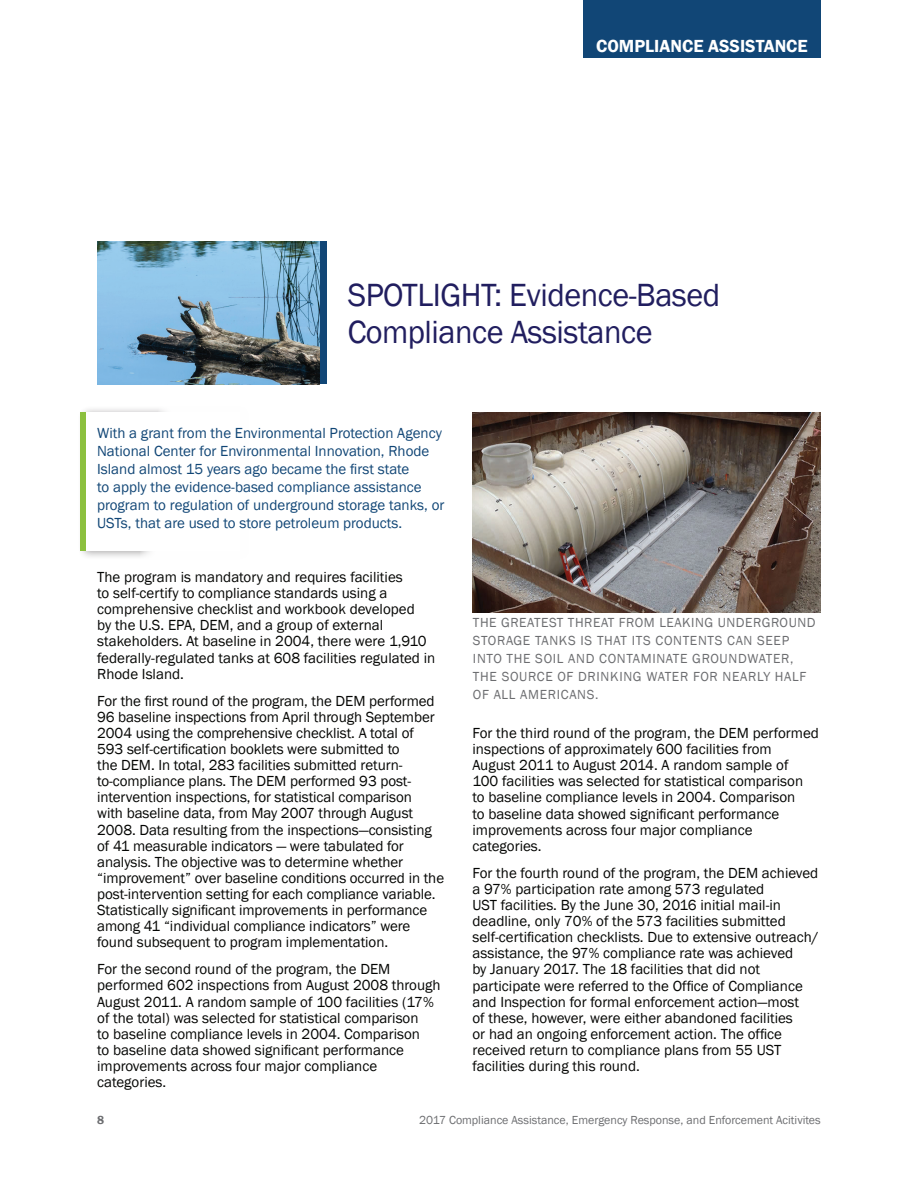
<style>
.page{position:relative;width:918px;height:1188px;background:#fff}
.page>*{position:absolute;margin:0;border:0;box-sizing:border-box;transform-origin:0 0}
.t1{font:33px/37.5px "Franklin Gothic";letter-spacing:-.015em;color:#211e5f}
.t2{font:600 18px "Franklin Gothic";color:#fff}
.t3{font:15px/16.2px "Franklin Gothic";color:#040503}
.t4{font:15px/18px "Franklin Gothic";color:#114676}
.t5{font:13.5px/18px "Franklin Gothic";letter-spacing:.05em;color:#6c6d70}
.t6{font:12px "Franklin Gothic";color:#6c6d70}
.t7{font:600 12px "Franklin Gothic";color:#6c6d70}
</style>
<div class="page">
<div style="left:583px;top:0;width:238px;height:58px;background:#114676"></div>
<img style="left:473px;top:413px;width:348px;height:199px">
<div style="left:77px;top:405px;width:173px;height:156px;background:#231f20;opacity:.75"></div>
<div style="left:84px;top:412px;width:156px;height:139px;background:#fff"></div>
<div style="left:80px;top:412px;width:6px;height:139px;background:#8cc03e"></div>
<svg style="left:137px;top:365px;width:190px;height:196px"></svg>
<img style="left:97px;top:242px;width:223px;height:142px">
<div style="left:320px;top:242px;width:6px;height:142px;background:#114676"></div>
<p class="t2" style="left:596px;top:34px;width:213px">COMPLIANCE ASSISTANCE</p>
<h1 class="t1" style="left:348px;top:277px;width:374px">SPOTLIGHT: Evidence-Based<br>Compliance Assistance</h1>
<p class="t4" style="left:97px;top:424px;width:349px">With a grant from the Environmental Protection Agency National Center for Environmental Innovation, Rhode Island almost 15 years ago became the first state<br>to apply the evidence-based compliance assistance program to regulation of underground storage tanks, or USTs, that are used to store petroleum products.</p>
<p class="t3" style="left:97px;top:569px;width:340px">The program is mandatory and requires facilities<br>to self-certify to compliance standards using a comprehensive checklist and workbook developed<br>by the U.S. EPA, DEM, and a group of external stakeholders. At baseline in 2004, there were 1,910 federally-regulated tanks at 608 facilities regulated in Rhode Island.</p>
<p class="t3" style="left:97px;top:693px;width:348px">For the first round of the program, the DEM performed 96 baseline inspections from April through September 2004 using the comprehensive checklist. A total of<br>593 self-certification booklets were submitted to<br>the DEM. In total, 283 facilities submitted return&shy;to-compliance plans. The DEM performed 93 post&shy;intervention inspections, for statistical comparison<br>with baseline data, from May 2007 through August 2008. Data resulting from the inspections—consisting of 41 measurable indicators — were tabulated for analysis. The objective was to determine whether “improvement” over baseline conditions occurred in the post-intervention setting for each compliance variable.<br>Statistically significant improvements in performance among 41 “individual compliance indicators” were found subsequent to program implementation.</p>
<p class="t3" style="left:97px;top:962px;width:345px">For the second round of the program, the DEM performed 602 inspections from August 2008 through August 2011. A random sample of 100 facilities (17% of the total) was selected for statistical comparison<br>to baseline compliance levels in 2004. Comparison<br>to baseline data showed significant performance improvements across four major compliance categories.</p>
<p class="t5" style="left:473px;top:614px;width:344px">THE GREATEST THREAT FROM LEAKING UNDERGROUND STORAGE TANKS IS THAT ITS CONTENTS CAN SEEP INTO THE SOIL AND CONTAMINATE GROUNDWATER, THE SOURCE OF DRINKING WATER FOR NEARLY HALF OF ALL AMERICANS.</p>
<p class="t3" style="left:472px;top:725px;width:348px">For the third round of the program, the DEM performed inspections of approximately 600 facilities from<br>August 2011 to August 2014. A random sample of<br>100 facilities was selected for statistical comparison to baseline compliance levels in 2004. Comparison<br>to baseline data showed significant performance improvements across four major compliance categories.</p>
<p class="t3" style="left:472px;top:865px;width:348px">For the fourth round of the program, the DEM achieved a 97% participation rate among 573 regulated<br>UST facilities. By the June 30, 2016 initial mail-in deadline, only 70% of the 573 facilities submitted self-certification checklists. Due to extensive outreach/ assistance, the 97% compliance rate was achieved<br>by January 2017. The 18 facilities that did not participate were referred to the Office of Compliance and Inspection for formal enforcement action—most<br>of these, however, were either abandoned facilities<br>or had an ongoing enforcement action. The office received return to compliance plans from 55 UST facilities during this round.</p>
<p class="t7" style="left:97px;top:1113px;width:9px">8</p>
<p class="t6" style="left:419px;top:1112px;width:403px">2017 Compliance Assistance, Emergency Response, and Enforcement Acitivites</p>
</div>
